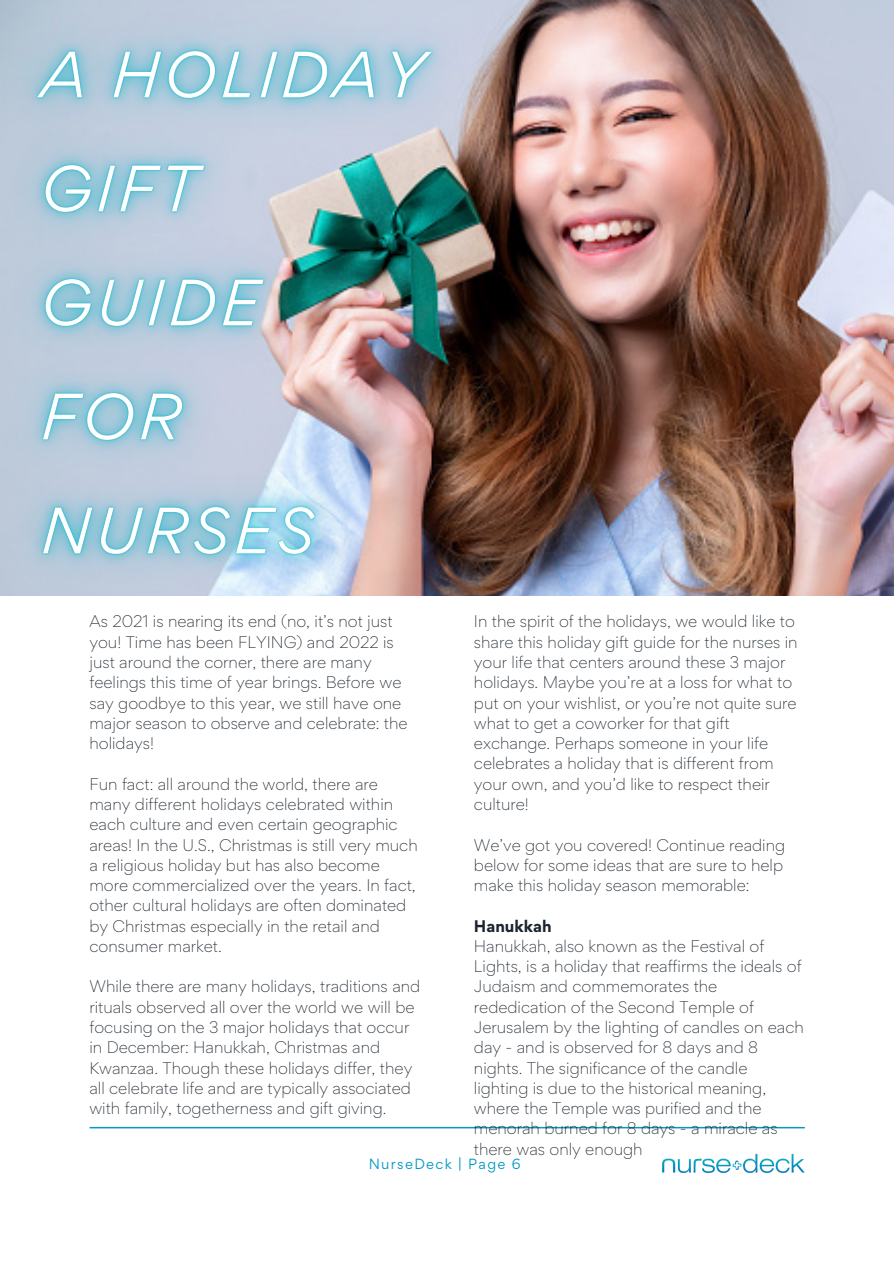
<style>
.page{position:relative;width:894px;height:1264px;background:#fff}
.page>*{position:absolute;margin:0;border:0;box-sizing:border-box;transform-origin:0 0}
.t1{font:300 15px/20.2px "Gordita";color:#1b242c}
.t2{font:700 15px "Gordita";color:#1b242c}
.t3{font:13.2px "Gordita";letter-spacing:.1em;color:#0799c2}
</style>
<div class="page">
<img style="left:512px;top:0;width:381px;height:596px">
<img style="left:0;top:0;width:512px;height:596px">
<svg style="left:90px;top:1126px;width:714px;height:2px"></svg>
<img style="left:662px;top:1153px;width:142px;height:20px">
<p class="t1" style="left:89px;top:611px;width:319px">As 2021 is nearing its end (no, it’s not just you! Time has been FLYING) and 2022 is just around the corner, there are many feelings this time of year brings. Before we say goodbye to this year, we still have one major season to observe and celebrate: the holidays!</p>
<p class="t1" style="left:89px;top:773px;width:330px">Fun fact: all around the world, there are many different holidays celebrated within each culture and even certain geographic areas! In the U.S., Christmas is still very much a religious holiday but has also become more commercialized over the years. In fact, other cultural holidays are often dominated by Christmas especially in the retail and consumer market.</p>
<p class="t1" style="left:89px;top:976px;width:332px">While there are many holidays, traditions and rituals observed all over the world we will be focusing on the 3 major holidays that occur in December: Hanukkah, Christmas and Kwanzaa. Though these holidays differ, they all celebrate life and are typically associated with family, togetherness and gift giving.</p>
<p class="t3" style="left:368px;top:1154px;width:153px">NurseDeck | Page 6</p>
<p class="t1" style="left:474px;top:611px;width:325px">In the spirit of the holidays, we would like to share this holiday gift guide for the nurses in your life that centers around these 3 major holidays. Maybe you’re at a loss for what to put on your wishlist, or you’re not quite sure what to get a coworker for that gift exchange. Perhaps someone in your life celebrates a holiday that is different from your own, and you’d like to respect their culture!</p>
<p class="t1" style="left:474px;top:834px;width:313px">We’ve got you covered! Continue reading below for some ideas that are sure to help make this holiday season memorable:</p>
<p class="t2" style="left:474px;top:915px;width:79px">Hanukkah</p>
<p class="t1" style="left:474px;top:935px;width:331px">Hanukkah, also known as the Festival of Lights, is a holiday that reaffirms the ideals of Judaism and commemorates the rededication of the Second Temple of Jerusalem by the lighting of candles on each day - and is observed for 8 days and 8 nights. The significance of the candle lighting is due to the historical meaning, where the Temple was purified and the menorah burned for 8 days - a miracle as there was only enough</p>
</div>
